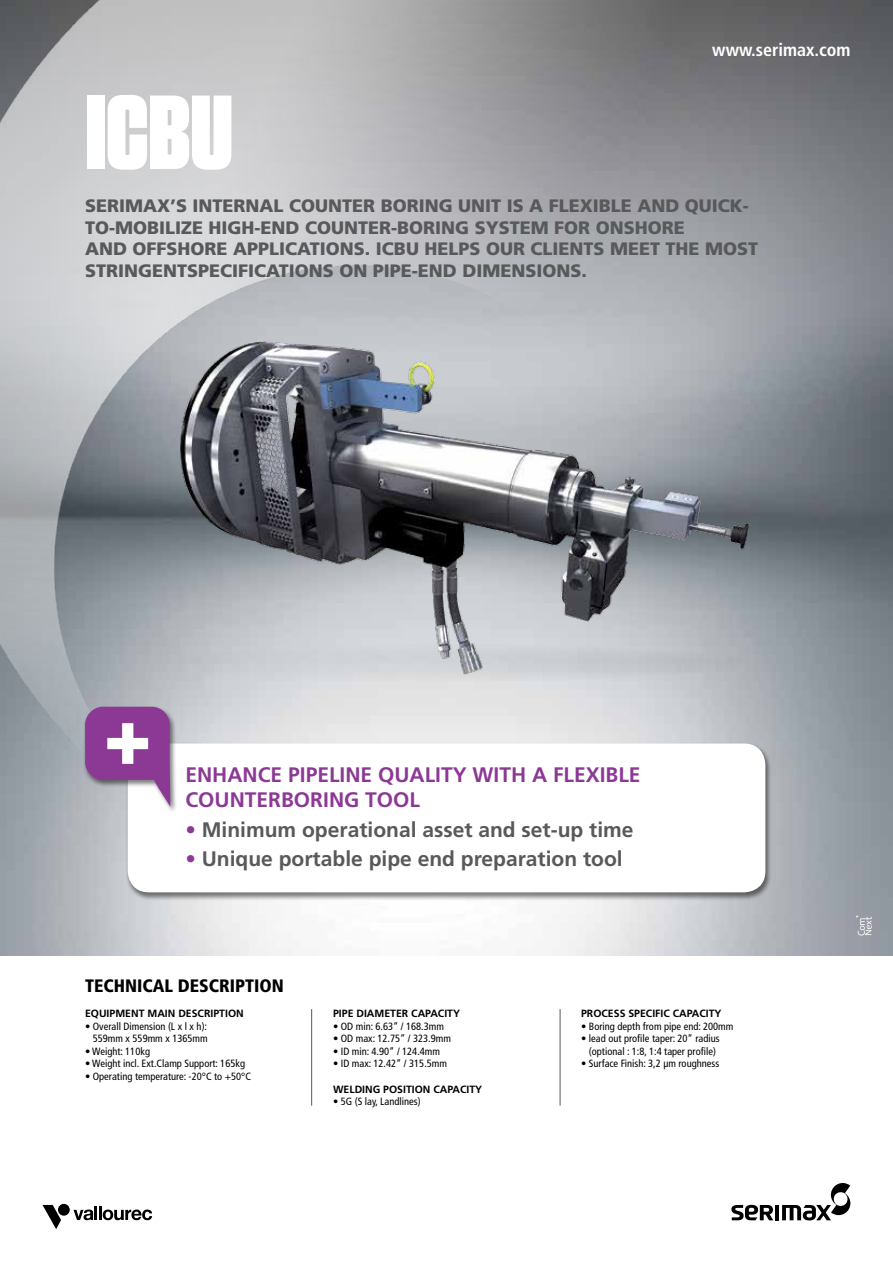
<style>
.page{position:relative;width:893px;height:1263px;background:#fff}
.page>*{position:absolute;margin:0;border:0;box-sizing:border-box;transform-origin:0 0}
.t1{font:900 105px "Tungsten";color:#fff}
.t2{font:700 21px "Frutiger";color:#58595b}
.t3{font:700 21px/25.2px "Frutiger";color:#8c3995}
.t4{font:900 18px/21.6px "Frutiger";color:#58595b}
.t5{font:900 condensed 18px "Frutiger";color:#000}
.t6{font:700 condensed 18px "Frutiger";color:#fff}
.t7{font:condensed 10.5px/12.6px "Frutiger";color:#000;text-align:right}
.t8{font:700 10.5px "Frutiger";color:#000}
.s1{color:#8c3995}
</style>
<div class="page">
<img style="left:0;top:0;width:893px;height:956px">
<svg style="left:855px;top:915px;width:17px;height:20px"></svg>
<img style="left:0;top:0;width:776px;height:824px">
<hr style="left:775px;top:1205px;width:4px;height:15px;background:#000">
<svg style="left:731px;top:1205px;width:42px;height:15px"></svg>
<svg style="left:782px;top:1183px;width:68px;height:37px"></svg>
<svg style="left:43px;top:1205px;width:18px;height:24px"></svg>
<div style="left:58px;top:1204px;width:12px;height:12px;background:#000;border-radius:50%"></div>
<svg style="left:74px;top:1209px;width:19px;height:11px"></svg>
<hr style="left:94px;top:1206px;width:3px;height:14px;background:#000">
<hr style="left:99px;top:1206px;width:3px;height:14px;background:#000">
<svg style="left:103px;top:1209px;width:49px;height:11px"></svg>
<hr style="left:311px;top:1009px;width:1px;height:97px;background:#58595b">
<hr style="left:560px;top:1009px;width:1px;height:97px;background:#58595b">
<div style="left:125px;top:743px;width:647px;height:158px;background:#000;opacity:.5"></div>
<div style="left:128px;top:743px;width:637px;height:149px;background:#fff;border-radius:21px"></div>
<div style="left:83px;top:706px;width:94px;height:108px;background:#000;opacity:.5"></div>
<svg style="left:85px;top:707px;width:85px;height:100px"></svg>
<img style="left:178px;top:340px;width:573px;height:335px">
<svg style="left:142px;top:644px;width:609px;height:37px;background:#c8cbd0"></svg>
<h3 class="t6" style="left:712px;top:39px;width:140px">www.serimax.com</h3>
<h1 class="t1" style="left:85px;top:73px;width:149px">ICBU</h1>
<p class="t4" style="left:85px;top:195px;width:675px">SERIMAX’S INTERNAL COUNTER BORING UNIT IS A FLEXIBLE AND QUICK-TO-MOBILIZE HIGH-END COUNTER-BORING SYSTEM FOR ONSHORE<br>AND OFFSHORE APPLICATIONS. ICBU HELPS OUR CLIENTS MEET THE MOST STRINGENTSPECIFICATIONS ON PIPE-END DIMENSIONS.</p>
<h2 class="t3" style="left:185px;top:762px;width:457px">ENHANCE PIPELINE QUALITY WITH A FLEXIBLE<br>COUNTERBORING TOOL</h2>
<h2 class="t2" style="left:185px;top:817px;width:450px"><span class="s1">•</span> Minimum operational asset and set-up time</h2>
<h2 class="t2" style="left:185px;top:846px;width:439px"><span class="s1">•</span> Unique portable pipe end preparation tool</h2>
<h3 class="t5" style="left:85px;top:975px;width:200px">TECHNICAL DESCRIPTION</h3>
<p class="t8" style="left:85px;top:1007px;width:160px">EQUIPMENT MAIN DESCRIPTION</p>
<p class="t7" style="left:85px;top:1020px;width:124px">• Overall Dimension (L x l x h):<br>559mm x 559mm x 1365mm</p>
<p class="t7" style="left:85px;top:1045px;width:67px">• Weight: 110kg</p>
<p class="t7" style="left:85px;top:1057px;width:162px">• Weight incl. Ext.Clamp Support: 165kg</p>
<p class="t7" style="left:85px;top:1070px;width:168px">• Operating temperature: -20°C to +50°C</p>
<p class="t8" style="left:333px;top:1007px;width:129px">PIPE DIAMETER CAPACITY</p>
<p class="t7" style="left:333px;top:1020px;width:112px">• OD min: 6.63“ / 168.3mm</p>
<p class="t7" style="left:333px;top:1032px;width:119px">• OD max: 12.75“ / 323.9mm</p>
<p class="t7" style="left:333px;top:1045px;width:108px">• ID min: 4.90“ / 124.4mm</p>
<p class="t7" style="left:333px;top:1057px;width:115px">• ID max: 12.42“ / 315.5mm</p>
<p class="t8" style="left:333px;top:1083px;width:151px">WELDING POSITION CAPACITY</p>
<p class="t7" style="left:333px;top:1095px;width:89px">• 5G (S lay, Landlines)</p>
<p class="t8" style="left:581px;top:1007px;width:142px">PROCESS SPECIFIC CAPACITY</p>
<p class="t7" style="left:581px;top:1020px;width:154px">• Boring depth from pipe end: 200mm</p>
<p class="t7" style="left:581px;top:1032px;width:140px;text-align:center">• lead out profile taper: 20“ radius (optional : 1:8, 1:4 taper profile)</p>
<p class="t7" style="left:581px;top:1057px;width:140px">• Surface Finish: 3,2 µm roughness</p>
</div>
